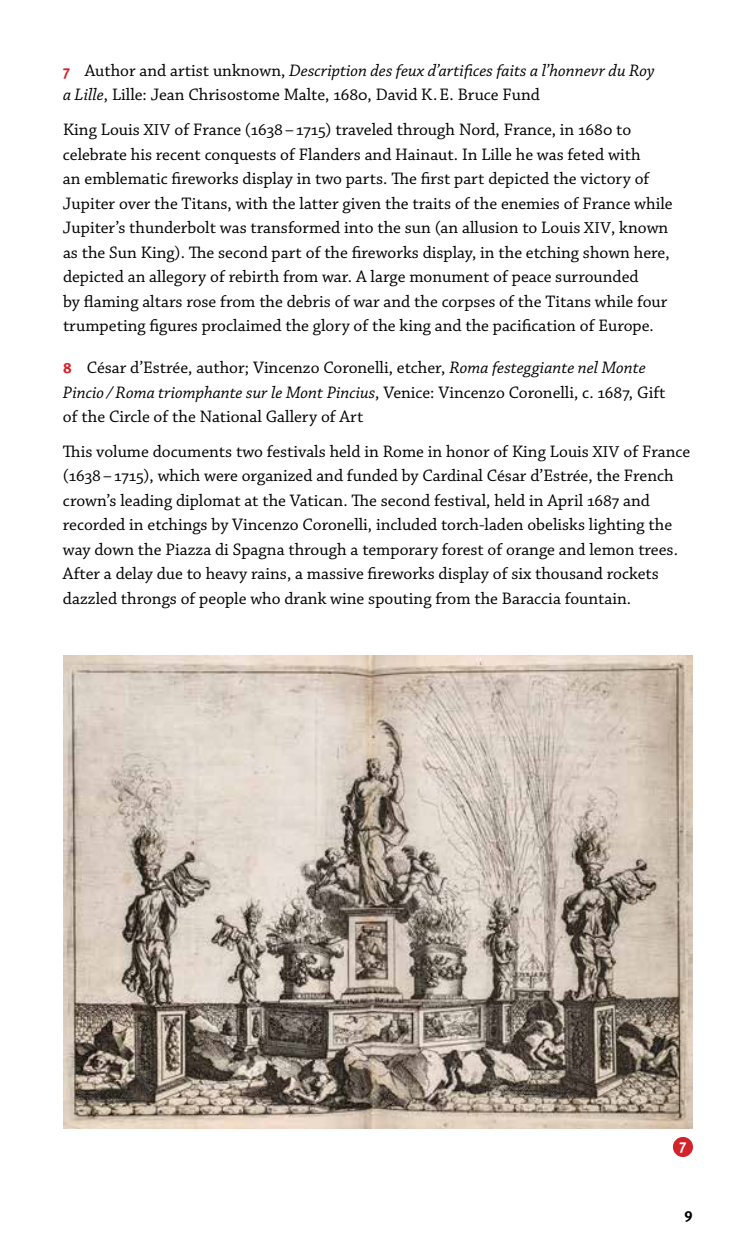
<style>
.page{position:relative;width:756px;height:1260px;background:#fff}
.page>*{position:absolute;margin:0;border:0;box-sizing:border-box;transform-origin:0 0}
.t1{font:17.5px/24.5px "Chaparral Pro";color:#000}
.t2{font:700 14.88px "Meta Plus";color:#000}
.t3{font:700 14.88px "Meta Plus";color:#fff}
.s1{font-family:"Meta Plus";font-weight:700;font-size:14.88px;color:#d2232a}
.s2{font-style:italic}
.s3{font-size:16.62px}
</style>
<div class="page">
<img style="left:63px;top:655px;width:630px;height:474px">
<div style="left:673px;top:1137px;width:20px;height:20px;background:#d2232a;border-radius:50%"></div>
<p class="t1" style="left:63px;top:59px;width:593px"><span class="s1">7</span> Author and artist unknown, <span class="s2">Description des feux d’artifices faits a l’honnevr du Roy a Lille</span>, Lille: Jean Chrisostome Malte, 1680, David K.E. Bruce Fund</p>
<p class="t1" style="left:63px;top:118px;width:611px">King Louis <span class="s3">XIV</span> of France (1638–1715) traveled through Nord, France, in 1680 to celebrate his recent conquests of Flanders and Hainaut. In Lille he was feted with<br>an emblematic fireworks display in two parts. The first part depicted the victory of Jupiter over the Titans, with the latter given the traits of the enemies of France while Jupiter’s thunderbolt was transformed into the sun (an allusion to Louis <span class="s3">XIV</span>, known as the Sun King). The second part of the fireworks display, in the etching shown here, depicted an allegory of rebirth from war. A large monument of peace surrounded<br>by flaming altars rose from the debris of war and the corpses of the Titans while four trumpeting figures proclaimed the glory of the king and the pacification of Europe.</p>
<p class="t1" style="left:63px;top:356px;width:604px"><span class="s1">8</span> César d’Estrée, author; Vincenzo Coronelli, etcher, <span class="s2">Roma festeggiante nel Monte<br>Pincio /Roma triomphante sur le Mont Pincius</span>, Venice: Vincenzo Coronelli, c. 1687, Gift of the Circle of the National Gallery of Art</p>
<p class="t1" style="left:63px;top:440px;width:629px">This volume documents two festivals held in Rome in honor of King Louis <span class="s3">XIV</span> of France (1638–1715), which were organized and funded by Cardinal César d’Estrée, the French crown’s leading diplomat at the Vatican. The second festival, held in April 1687 and recorded in etchings by Vincenzo Coronelli, included torch-laden obelisks lighting the way down the Piazza di Spagna through a temporary forest of orange and lemon trees.<br>After a delay due to heavy rains, a massive fireworks display of six thousand rockets dazzled throngs of people who drank wine spouting from the Baraccia fountain.</p>
<p class="t3" style="left:680px;top:1136px;width:8px">7</p>
<p class="t2" style="left:685px;top:1205px;width:10px">9</p>
</div>
